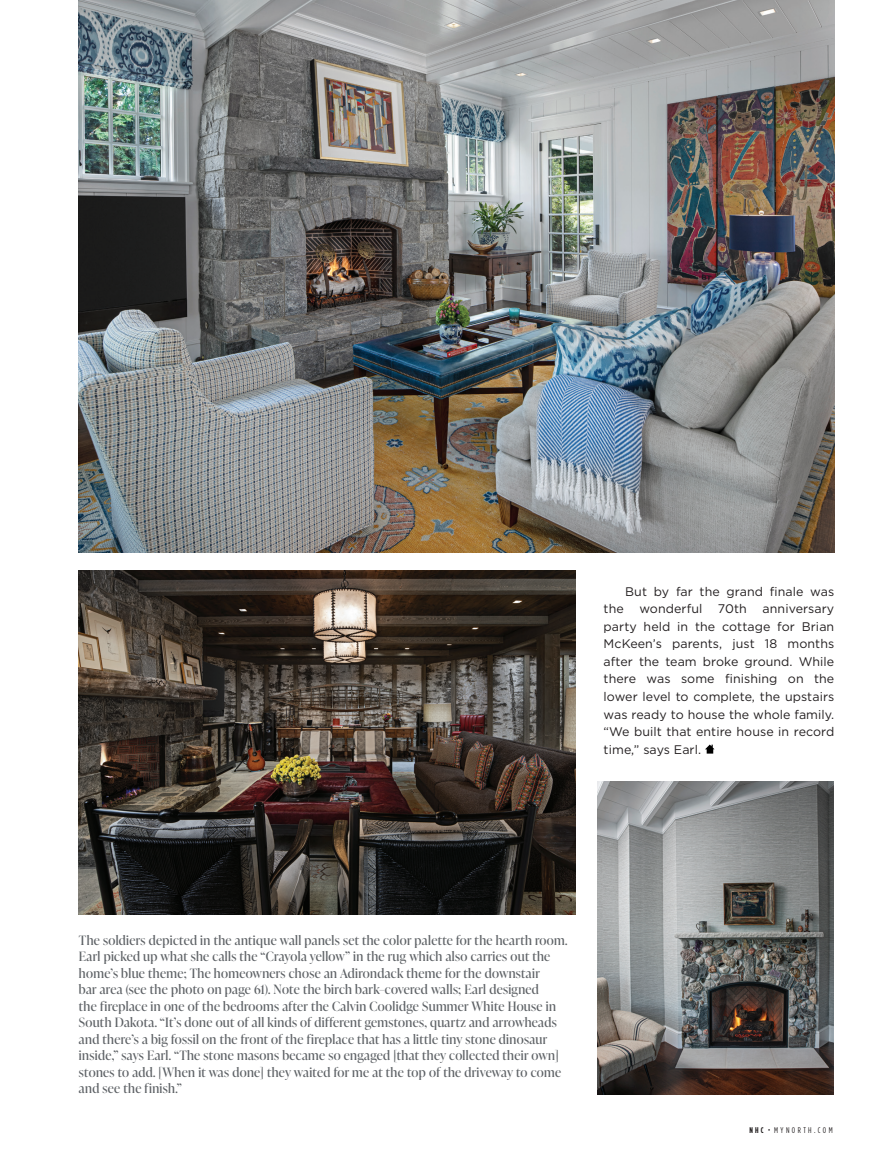
<style>
.page{position:relative;width:891px;height:1175px;background:#fff}
.page>*{position:absolute;margin:0;border:0;box-sizing:border-box;transform-origin:0 0}
.t1{font:12.9px/16.5px "Ivy Presto Display";letter-spacing:.025em;color:#5d6165}
.t2{font:12.45px/17.5px "Gotham";letter-spacing:.005em;color:#231f20;text-align:justify}
.t3{font:8.25px "Gotham Condensed";letter-spacing:.295em;color:#231f20}
.s1{font-weight:700}
.s2{font-weight:700;font-size:6px}
</style>
<div class="page">
<svg style="left:705px;top:744px;width:10px;height:9px"></svg>
<img style="left:79px;top:0;width:755px;height:552px">
<img style="left:79px;top:570px;width:496px;height:344px">
<img style="left:597px;top:781px;width:236px;height:313px">
<p class="t2" style="left:625px;top:582px;width:211px">But by far the grand finale was</p>
<p class="t2" style="left:604px;top:599px;width:22px">the</p>
<p class="t2" style="left:639px;top:599px;width:64px">wonderful</p>
<p class="t2" style="left:718px;top:599px;width:30px">70th</p>
<p class="t2" style="left:604px;top:599px;width:232px;text-indent:159px">anniversary party held in the cottage for Brian McKeen’s parents, just 18 months after the team broke ground. While there was some finishing on the lower level to complete, the upstairs was ready to house the whole family. “We built that entire house in record time,” says Earl.</p>
<p class="t1" style="left:79px;top:931px;width:490px">The soldiers depicted in the antique wall panels set the color palette for the hearth room.<br>Earl picked up what she calls the “Crayola yellow” in the rug which also carries out the home’s blue theme; The homeowners chose an Adirondack theme for the downstair<br>bar area (see the photo on page 61). Note the birch bark–covered walls; Earl designed<br>the fireplace in one of the bedrooms after the Calvin Coolidge Summer White House in South Dakota. “It’s done out of all kinds of different gemstones, quartz and arrowheads and there’s a big fossil on the front of the fireplace that has a little tiny stone dinosaur inside,” says Earl. “The stone masons became so engaged [that they collected their own] stones to add. [When it was done] they waited for me at the top of the driveway to come and see the finish.”</p>
<p class="t3" style="left:750px;top:1125px;width:85px"><span class="s1">NHC</span> <span class="s2">•</span> MYNORTH.COM</p>
</div>
